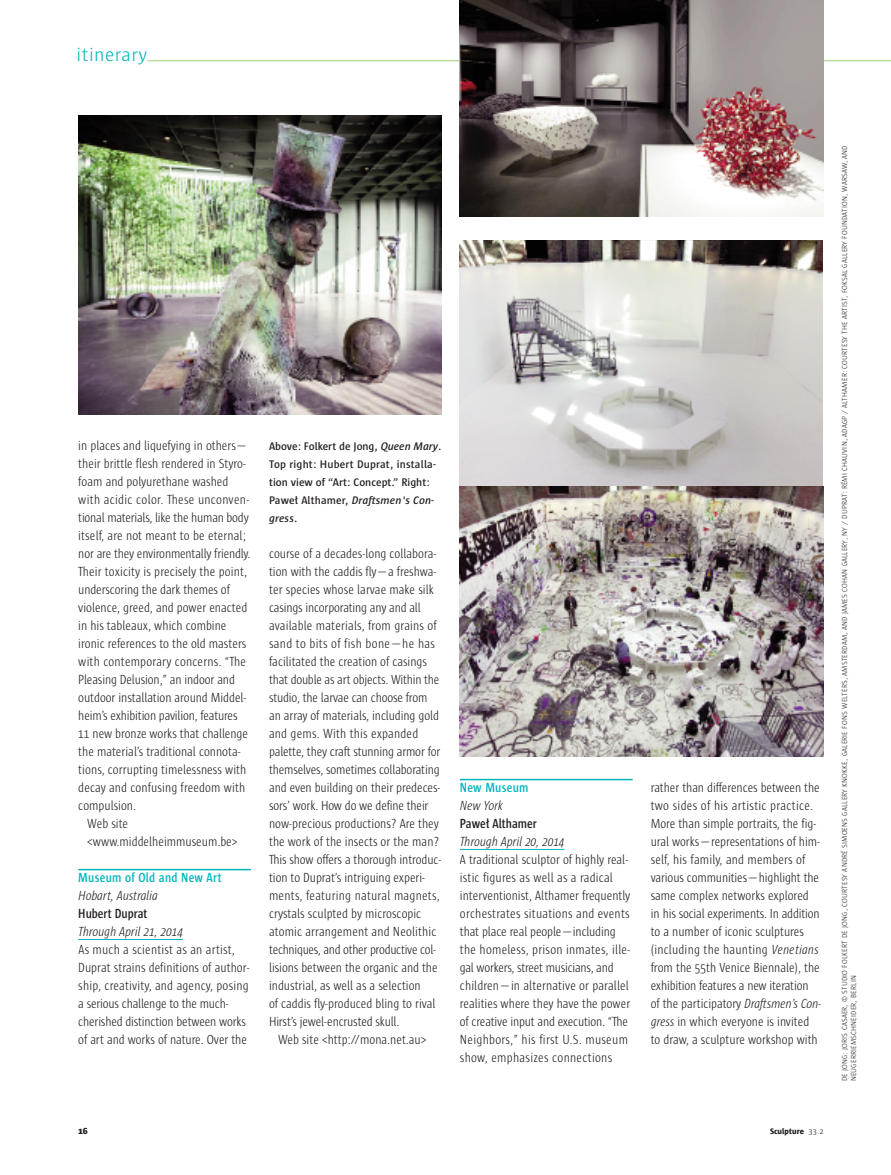
<style>
.page{position:relative;width:891px;height:1175px;background:#fff}
.page>*{position:absolute;margin:0;border:0;box-sizing:border-box;transform-origin:0 0}
.t1{font:300 19.5px "Sun";letter-spacing:.02em;color:#00b6bc}
.t2{font:300 13.5px/18px "Sun Cd";color:#231f20}
.t3{font:300 13.5px "Sun Cd";letter-spacing:.02em;color:#231f20}
.t4{font:300 13.5px "Sun Cd";letter-spacing:-.02em;color:#231f20}
.t5{font:600 11.25px/18px "Sun";color:#231f20}
.t6{font:800 9px "Sun";color:#231f20;scale:1.1 1}
.t7{font:800 8.25px "Sun";letter-spacing:.005em;color:#231f20}
.t8{font:300 7.5px/9px "Sun";letter-spacing:.025em;color:#231f20}
.s1{font-weight:600;color:#00b6bc}
.s2{font-style:italic}
.s3{font-weight:600}
.s4{font-weight:300}
</style>
<div class="page">
<hr style="left:78px;top:868px;width:173px;height:2px;background:#00b6bc">
<hr style="left:78px;top:939px;width:105px;height:1px;background:#00b6bc">
<hr style="left:460px;top:778px;width:173px;height:2px;background:#00b6bc">
<hr style="left:460px;top:849px;width:105px;height:1px;background:#00b6bc">
<hr style="left:147px;top:60px;width:744px;height:1px;background:#a1d076">
<img style="left:78px;top:116px;width:364px;height:298px">
<img style="left:460px;top:0;width:364px;height:216px">
<img style="left:460px;top:240px;width:364px;height:516px">
<p class="t1" style="left:77px;top:47px;width:72px">itinerary</p>
<p class="t2" style="left:78px;top:437px;width:171px">in places and liquefying in others—</p>
<p class="t2" style="left:78px;top:455px;width:169px">their brittle flesh rendered in Styro-</p>
<p class="t2" style="left:78px;top:473px;width:152px">foam and polyurethane washed</p>
<p class="t3" style="left:78px;top:494px;width:172px">with acidic color. These unconven-</p>
<p class="t2" style="left:78px;top:509px;width:172px">tional materials, like the human body</p>
<p class="t2" style="left:78px;top:527px;width:169px">itself, are not meant to be eternal;</p>
<p class="t2" style="left:78px;top:545px;width:174px">nor are they environmentally friendly.</p>
<p class="t2" style="left:78px;top:563px;width:170px">Their toxicity is precisely the point,</p>
<p class="t2" style="left:78px;top:581px;width:153px">underscoring the dark themes of</p>
<p class="t2" style="left:78px;top:599px;width:171px">violence, greed, and power enacted</p>
<p class="t2" style="left:78px;top:617px;width:150px">in his tableaux, which combine</p>
<p class="t2" style="left:78px;top:635px;width:170px">ironic references to the old masters</p>
<p class="t2" style="left:78px;top:653px;width:169px">with contemporary concerns. “The</p>
<p class="t2" style="left:78px;top:671px;width:158px">Pleasing Delusion,” an indoor and</p>
<p class="t2" style="left:78px;top:689px;width:169px">outdoor installation around Middel-</p>
<p class="t2" style="left:78px;top:707px;width:161px">heim’s exhibition pavilion, features</p>
<p class="t2" style="left:78px;top:725px;width:171px">11 new bronze works that challenge</p>
<p class="t2" style="left:78px;top:743px;width:163px">the material’s traditional connota-</p>
<p class="t2" style="left:78px;top:761px;width:170px">tions, corrupting timelessness with</p>
<p class="t2" style="left:78px;top:779px;width:169px">decay and confusing freedom with</p>
<p class="t2" style="left:78px;top:797px;width:59px">compulsion.</p>
<p class="t2" style="left:87px;top:815px;width:42px">Web site</p>
<p class="t2" style="left:87px;top:833px;width:152px">&lt;www.middelheimmuseum.be&gt;</p>
<p class="t2" style="left:78px;top:869px;width:173px"><span class="s1">Museum of Old and New Art<br></span><span class="s2">Hobart, Australia<br></span><span class="s3">Hubert Duprat<br></span><span class="s2">Through April 21, 2014<br></span>As much a scientist as an artist,<br>Duprat strains definitions of author&shy;ship, creativity, and agency, posing a serious challenge to the much&shy;cherished distinction between works of art and works of nature. Over the</p>
<p class="t5" style="left:269px;top:438px;width:174px">Above: Folkert de Jong, <span class="s2">Queen Mary</span>.<br>Top right: Hubert Duprat, installa&shy;tion view of “Art: Concept.” Right:<br>Paweł Althamer, <span class="s2">Draftsmen's Con&shy;gress</span>.</p>
<p class="t2" style="left:269px;top:545px;width:168px">course of a decades-long collabora-</p>
<p class="t2" style="left:269px;top:563px;width:169px">tion with the caddis fly—a freshwa-</p>
<p class="t2" style="left:269px;top:581px;width:167px">ter species whose larvae make silk</p>
<p class="t2" style="left:269px;top:599px;width:153px">casings incorporating any and all</p>
<p class="t2" style="left:269px;top:617px;width:169px">available materials, from grains of</p>
<p class="t3" style="left:269px;top:638px;width:167px">sand to bits of fish bone—he has</p>
<p class="t2" style="left:269px;top:653px;width:160px">facilitated the creation of casings</p>
<p class="t2" style="left:269px;top:671px;width:172px">that double as art objects. Within the</p>
<p class="t2" style="left:269px;top:689px;width:160px">studio, the larvae can choose from</p>
<p class="t2" style="left:269px;top:707px;width:172px">an array of materials, including gold</p>
<p class="t2" style="left:269px;top:725px;width:151px">and gems. With this expanded</p>
<p class="t2" style="left:269px;top:743px;width:173px">palette, they craft stunning armor for</p>
<p class="t2" style="left:269px;top:761px;width:172px">themselves, sometimes collaborating</p>
<p class="t2" style="left:269px;top:779px;width:173px">and even building on their predeces-</p>
<p class="t2" style="left:269px;top:797px;width:161px">sors’ work. How do we define their</p>
<p class="t2" style="left:269px;top:815px;width:171px">now-precious productions? Are they</p>
<p class="t2" style="left:269px;top:833px;width:172px">the work of the insects or the man?</p>
<p class="t2" style="left:269px;top:851px;width:173px">This show offers a thorough introduc-</p>
<p class="t2" style="left:269px;top:869px;width:157px">tion to Duprat’s intriguing experi-</p>
<p class="t2" style="left:269px;top:887px;width:172px">ments, featuring natural magnets,</p>
<p class="t2" style="left:269px;top:905px;width:154px">crystals sculpted by microscopic</p>
<p class="t2" style="left:269px;top:923px;width:169px">atomic arrangement and Neolithic</p>
<p class="t4" style="left:269px;top:944px;width:168px">techniques, and other productive col-</p>
<p class="t2" style="left:269px;top:959px;width:170px">lisions between the organic and the</p>
<p class="t2" style="left:269px;top:977px;width:153px">industrial, as well as a selection</p>
<p class="t2" style="left:269px;top:995px;width:168px">of caddis fly-produced bling to rival</p>
<p class="t2" style="left:269px;top:1013px;width:132px">Hirst’s jewel-encrusted skull.</p>
<p class="t2" style="left:278px;top:1031px;width:150px">Web site &lt;http://mona.net.au&gt;</p>
<p class="t2" style="left:460px;top:779px;width:172px"><span class="s1">New Museum<br></span><span class="s2">New York<br></span><span class="s3">Paweł Althamer<br></span><span class="s2">Through April 20, 2014<br></span>A traditional sculptor of highly real&shy;istic figures as well as a radical interventionist, Althamer frequently orchestrates situations and events that place real people—including the homeless, prison inmates, ille&shy;gal workers, street musicians, and children—in alternative or parallel realities where they have the power of creative input and execution. “The<br>Neighbors,” his first U.S. museum show, emphasizes connections</p>
<p class="t2" style="left:651px;top:779px;width:172px">rather than differences between the two sides of his artistic practice.<br>More than simple portraits, the fig&shy;ural works—representations of him&shy;self, his family, and members of various communities—highlight the same complex networks explored in his social experiments. In addition to a number of iconic sculptures (including the haunting <span class="s2">Venetians </span>from the 55th Venice Biennale), the exhibition features a new iteration of the participatory <span class="s2">Draftsmen’s Con&shy;gress</span> in which everyone is invited to draw, a sculpture workshop with</p>
<p class="t8" style="left:841px;top:1081px;width:937px;rotate:-90deg">DE JONG: JORIS CASAER, © STUDIO FOLKERT DE JONG, COURTESY ANDRÉ SIMOENS GALLERY KNOKKE, GALERIE FONS WELTERS, AMSTERDAM, AND JAMES COHAN GALLERY, NY / DUPRAT: RÉMI CHAUVIN, ADAGP / ALTHAMER: COURTESY THE ARTIST, FOKSAL GALLERY FOUNDATION, WARSAW, AND<br>NEUGERRIEMSCHNEIDER, BERLIN</p>
<p class="t6" style="left:78px;top:1128px;width:10px">16</p>
<p class="t7" style="left:770px;top:1128px;width:55px">Sculpture <span class="s4">33.2</span></p>
</div>
